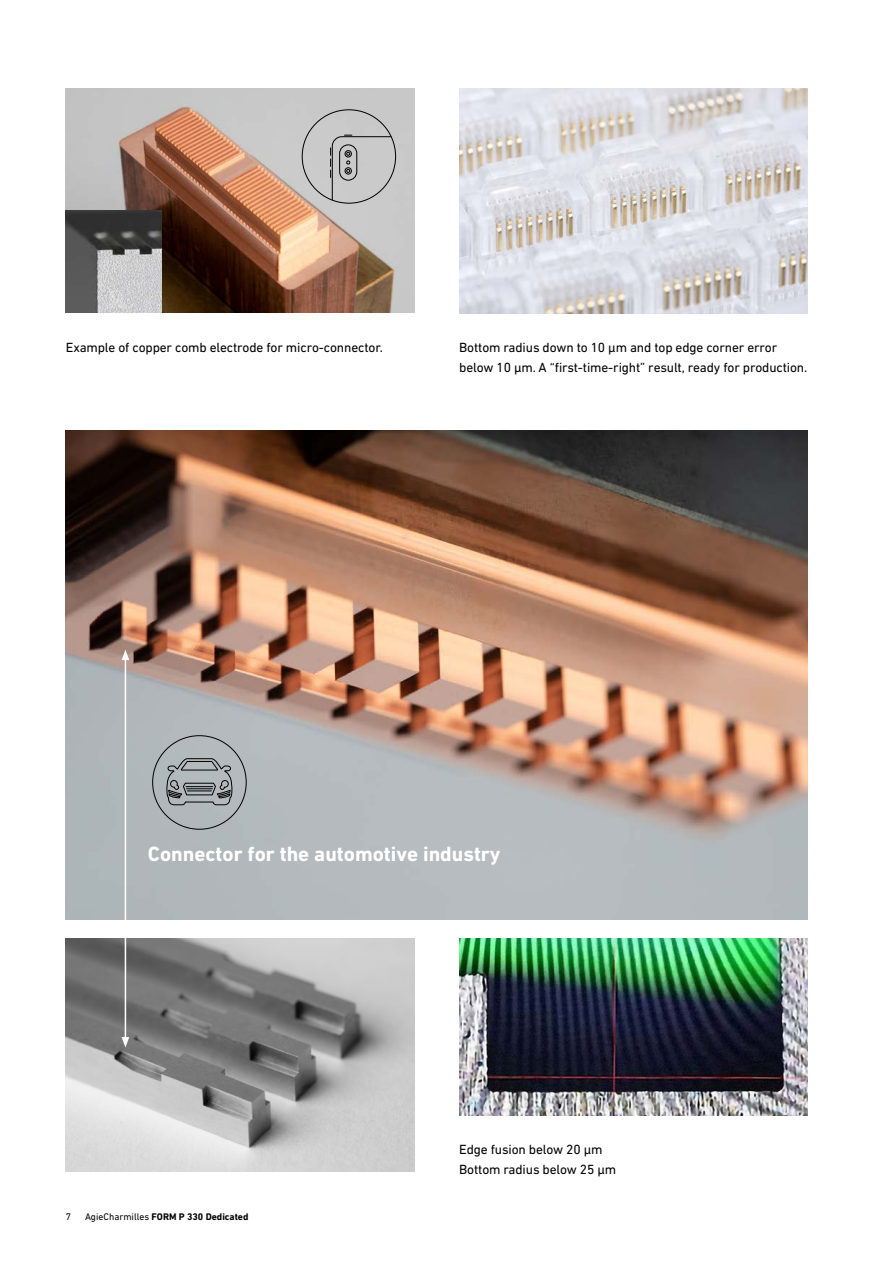
<style>
.page{position:relative;width:893px;height:1263px;background:#fff}
.page>*{position:absolute;margin:0;border:0;box-sizing:border-box;transform-origin:0 0}
.t1{font:700 21px "DIN Next W1 G";color:#fff}
.t2{font:13.5px/19.5px "DIN Next W1 G";letter-spacing:-.01em;color:#000}
.t3{font:700 9.75px "DIN Next W1 G";color:#000}
.t4{font:9.75px "DIN Next W1 G";color:#000}
.s1{font-weight:400}
</style>
<div class="page">
<img style="left:66px;top:939px;width:349px;height:232px">
<img style="left:459px;top:88px;width:349px;height:225px">
<img style="left:66px;top:430px;width:742px;height:489px">
<img style="left:66px;top:88px;width:349px;height:225px">
<svg style="left:166px;top:758px;width:67px;height:48px;background:#8f9497"></svg>
<svg style="left:330px;top:135px;width:66px;height:68px;background:#b7b7b7"></svg>
<img style="left:66px;top:211px;width:96px;height:102px">
<hr style="left:125px;top:658px;width:1px;height:381px;background:#fff">
<svg style="left:122px;top:649px;width:7px;height:11px"></svg>
<svg style="left:122px;top:1037px;width:7px;height:10px"></svg>
<img style="left:459px;top:939px;width:349px;height:176px">
<p class="t2" style="left:66px;top:338px;width:319px">Example of copper comb electrode for micro-connector.</p>
<p class="t2" style="left:459px;top:338px;width:350px">Bottom radius down to 10 µm and top edge corner error below 10 µm. A “first-time-right” result, ready for production.</p>
<h1 class="t1" style="left:148px;top:841px;width:354px">Connector for the automotive industry</h1>
<p class="t4" style="left:66px;top:1211px;width:7px">7</p>
<p class="t3" style="left:85px;top:1211px;width:165px"><span class="s1">AgieCharmilles</span> FORM P 330 Dedicated</p>
<p class="t2" style="left:459px;top:1139px;width:158px">Edge fusion below 20 µm<br>Bottom radius below 25 µm</p>
</div>
